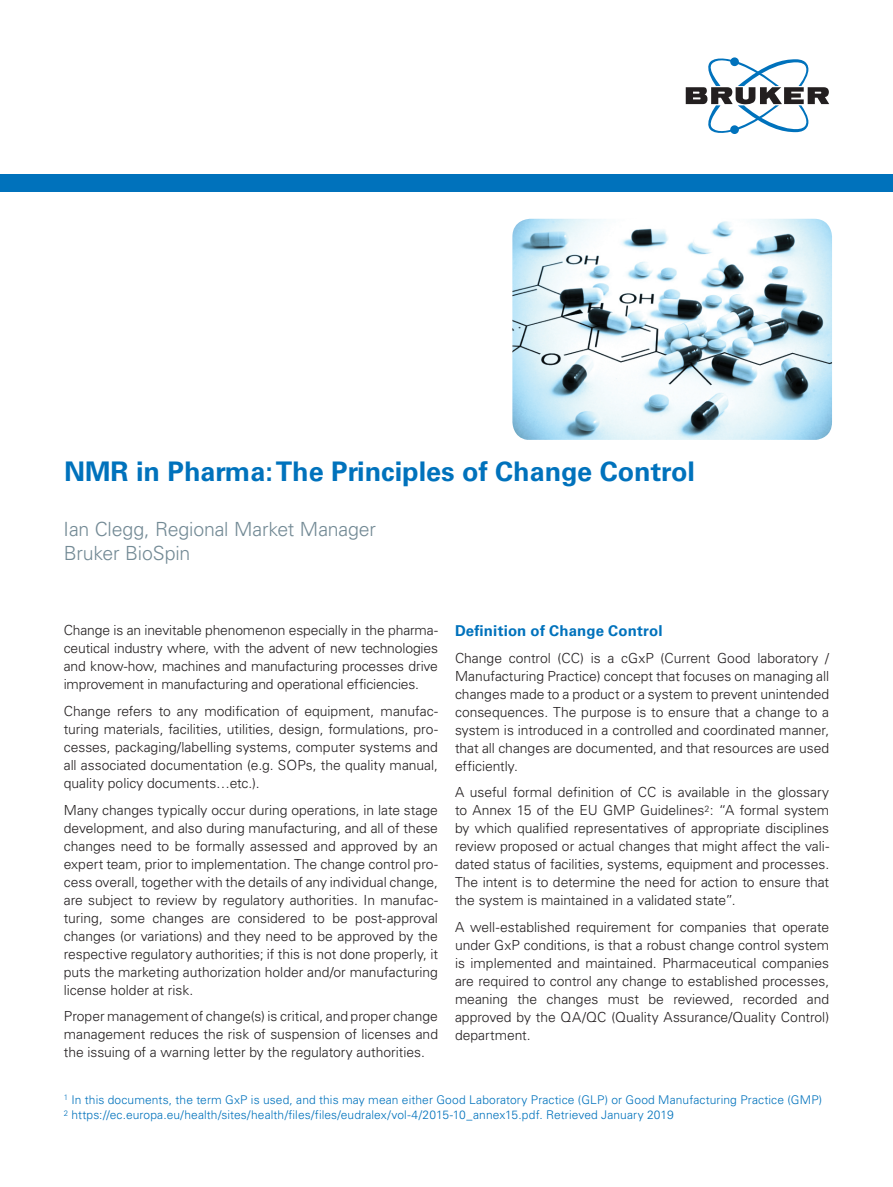
<style>
.page{position:relative;width:893px;height:1187px;background:#fff}
.page>*{position:absolute;margin:0;border:0;box-sizing:border-box;transform-origin:0 0}
.t1{font:700 27px "Univers LT Std";color:#0072bc}
.t2{font:300 19.5px/23.4px "Univers LT Std";letter-spacing:-.01em;color:#738a95}
.t3{font:700 15px "Univers LT Std";letter-spacing:.01em;color:#0072bc}
.t4{font:300 13.8px/18px "Univers LT Std";letter-spacing:-.005em;color:#231f20;text-align:justify}
.t5{font:300 12px/15.8px "Univers LT Std";letter-spacing:.01em;color:#0072bc}
</style>
<div class="page">
<div style="left:0;top:174px;width:893px;height:17px;background:#0072bc"></div>
<svg style="left:686px;top:57px;width:143px;height:77px"></svg>
<img style="left:512px;top:219px;width:320px;height:221px">
<h1 class="t1" style="left:64px;top:456px;width:633px">NMR in Pharma: The Principles of Change Control</h1>
<h2 class="t2" style="left:64px;top:517px;width:314px">Ian Clegg, Regional Market Manager<br>Bruker BioSpin</h2>
<p class="t4" style="left:64px;top:621px;width:376px">Change is an inevitable phenomenon especially in the pharma&shy;ceutical industry where, with the advent of new technologies and know-how, machines and manufacturing processes drive improvement in manufacturing and operational efficiencies.</p>
<p class="t4" style="left:64px;top:702px;width:376px">Change refers to any modification of equipment, manufac&shy;turing materials, facilities, utilities, design, formulations, pro&shy;cesses, packaging/labelling systems, computer systems and all associated documentation (e.g. SOPs, the quality manual, quality policy documents…etc.).</p>
<p class="t4" style="left:64px;top:800px;width:376px">Many changes typically occur during operations, in late stage development, and also during manufacturing, and all of these changes need to be formally assessed and approved by an expert team, prior to implementation. The change control pro&shy;cess overall, together with the details of any individual change, are subject to review by regulatory authorities. In manufac&shy;turing, some changes are considered to be post-approval changes (or variations) and they need to be approved by the respective regulatory authorities; if this is not done properly, it puts the marketing authorization holder and/or manufacturing license holder at risk.</p>
<p class="t4" style="left:64px;top:1007px;width:376px">Proper management of change(s) is critical, and proper change management reduces the risk of suspension of licenses and the issuing of a warning letter by the regulatory authorities.</p>
<p class="t3" style="left:455px;top:622px;width:209px">Definition of Change Control</p>
<p class="t4" style="left:455px;top:649px;width:376px">Change control (CC) is a cGxP (Current Good laboratory / Manufacturing Practice) concept that focuses on managing all changes made to a product or a system to prevent unintended consequences. The purpose is to ensure that a change to a system is introduced in a controlled and coordinated manner, that all changes are documented, and that resources are used efficiently.</p>
<p class="t4" style="left:455px;top:783px;width:376px">A useful formal definition of CC is available in the glossary to Annex 15 of the EU GMP Guidelines<sup>2</sup>: “A formal system by which qualified representatives of appropriate disciplines review proposed or actual changes that might affect the vali&shy;dated status of facilities, systems, equipment and processes.<br>The intent is to determine the need for action to ensure that the system is maintained in a validated state”.</p>
<p class="t4" style="left:455px;top:918px;width:376px">A well-established requirement for companies that operate under GxP conditions, is that a robust change control system is implemented and maintained. Pharmaceutical companies are required to control any change to established processes, meaning the changes must be reviewed, recorded and approved by the QA/QC (Quality Assurance/Quality Control) department.</p>
<p class="t5" style="left:64px;top:1091px;width:760px"><sup>1</sup> In this documents, the term GxP is used, and this may mean either Good Laboratory Practice (GLP) or Good Manufacturing Practice (GMP)<br><sup>2</sup> https://ec.europa.eu/health/sites/health/files/files/eudralex/vol-4/2015-10_annex15.pdf. Retrieved January 2019</p>
</div>
